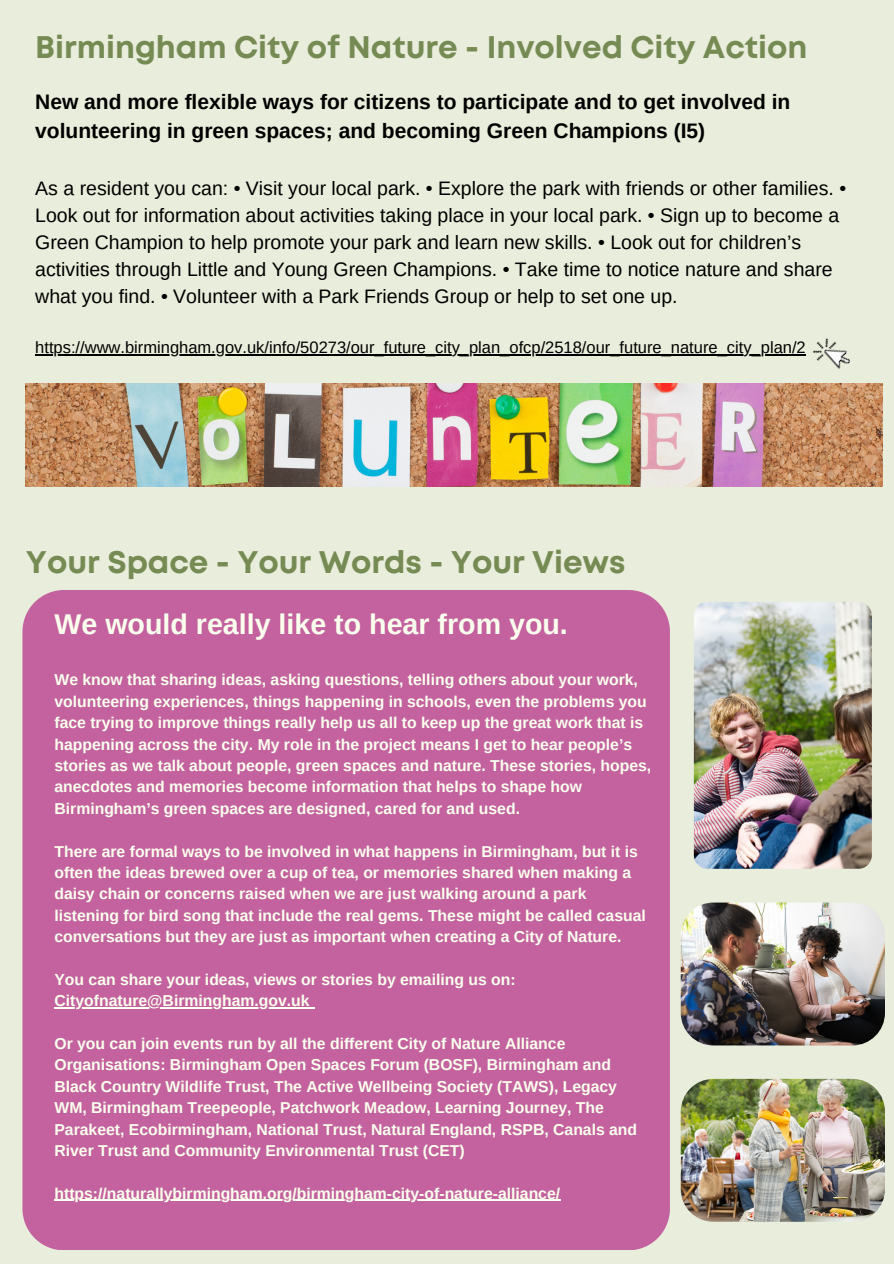
<style>
.page{position:relative;width:894px;height:1264px;background:#fff}
.page>*{position:absolute;margin:0;border:0;box-sizing:border-box;transform-origin:0 0}
.t1{font:700 31.2px "Mont";color:#768b54}
.t2{font:700 28.65px "Arimo";color:#fbffed}
.t3{font:700 21px/29.2px "Arimo";color:#000}
.t4{font:19.5px/27px "Arimo";color:#000}
.t5{font:16.5px "Arimo";color:#000}
.t6{font:700 15.75px/21.3px "Arimo";color:#fbffed}
</style>
<div class="page">
<div style="left:0;top:0;width:893px;height:1263px;background:#e9eddb"></div>
<img style="left:26px;top:383px;width:856px;height:103px">
<hr style="left:35px;top:354px;width:770px;height:1px;background:#000">
<div style="left:22px;top:590px;width:647px;height:659px;background:#c3629f"></div>
<img style="left:808px;top:338px;width:75px;height:54px">
<hr style="left:54px;top:1007px;width:256px;height:1px;background:#fbffed">
<hr style="left:54px;top:1199px;width:506px;height:1px;background:#fbffed">
<img style="left:680px;top:902px;width:204px;height:143px;border-radius:33px">
<img style="left:693px;top:602px;width:178px;height:266px;border-radius:14px">
<img style="left:680px;top:1078px;width:204px;height:143px;border-radius:33px">
<h1 class="t1" style="left:35px;top:36px;width:773px">Birmingham City of Nature - Involved City Action</h1>
<h3 class="t3" style="left:35px;top:87px;width:756px">New and more flexible ways for citizens to participate and to get involved in volunteering in green spaces; and becoming Green Champions (I5)</h3>
<p class="t4" style="left:35px;top:175px;width:812px">As a resident you can: • Visit your local park. • Explore the park with friends or other families. • Look out for information about activities taking place in your local park. • Sign up to become a Green Champion to help promote your park and learn new skills. • Look out for children’s activities through Little and Young Green Champions. • Take time to notice nature and share what you find. • Volunteer with a Park Friends Group or help to set one up.</p>
<p class="t5" style="left:35px;top:338px;width:771px">https://www.birmingham.gov.uk/info/50273/our_future_city_plan_ofcp/2518/our_future_nature_city_plan/2</p>
<h1 class="t1" style="left:26px;top:550px;width:601px">Your Space - Your Words - Your Views</h1>
<h2 class="t2" style="left:54px;top:607px;width:514px">We would really like to hear from you.</h2>
<p class="t6" style="left:54px;top:669px;width:598px">We know that sharing ideas, asking questions, telling others about your work, volunteering experiences, things happening in schools, even the problems you face trying to improve things really help us all to keep up the great work that is happening across the city. My role in the project means I get to hear people’s stories as we talk about people, green spaces and nature. These stories, hopes, anecdotes and memories become information that helps to shape how Birmingham’s green spaces are designed, cared for and used.</p>
<p class="t6" style="left:54px;top:840px;width:592px">There are formal ways to be involved in what happens in Birmingham, but it is often the ideas brewed over a cup of tea, or memories shared when making a daisy chain or concerns raised when we are just walking around a park listening for bird song that include the real gems. These might be called casual conversations but they are just as important when creating a City of Nature.</p>
<p class="t6" style="left:54px;top:968px;width:462px">You can share your ideas, views or stories by emailing us on:<br>Cityofnature@Birmingham.gov.uk</p>
<p class="t6" style="left:54px;top:1032px;width:584px">Or you can join events run by all the different City of Nature Alliance Organisations: Birmingham Open Spaces Forum (BOSF), Birmingham and Black Country Wildlife Trust, The Active Wellbeing Society (TAWS), Legacy WM, Birmingham Treepeople, Patchwork Meadow, Learning Journey, The Parakeet, Ecobirmingham, National Trust, Natural England, RSPB, Canals and River Trust and Community Environmental Trust (CET)</p>
<p class="t6" style="left:54px;top:1182px;width:507px">https://naturallybirmingham.org/birmingham-city-of-nature-alliance/</p>
</div>
